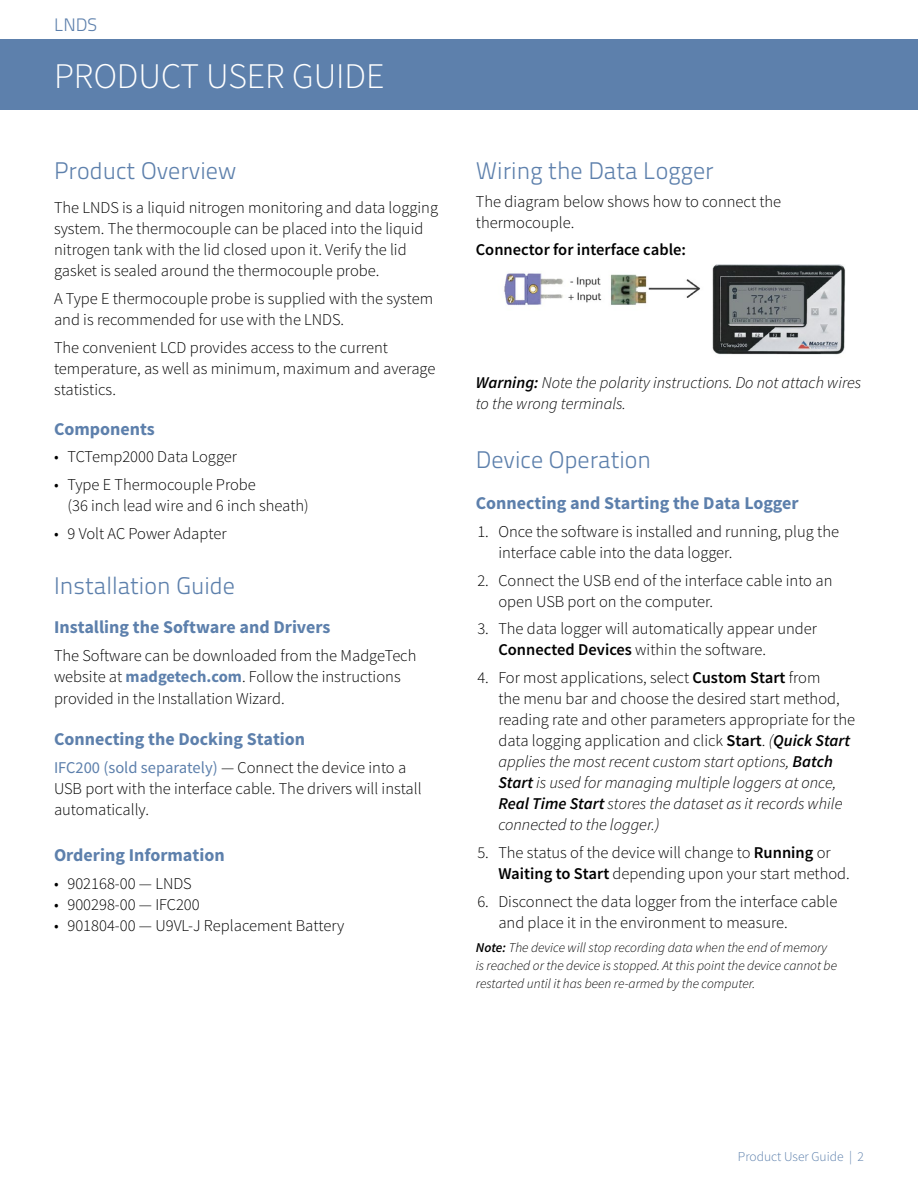
<style>
.page{position:relative;width:918px;height:1188px;background:#fff}
.page>*{position:absolute;margin:0;border:0;box-sizing:border-box;transform-origin:0 0}
.t1{font:300 36px "Source Sans Pro";color:#fff}
.t2{font:300 24px "Titillium Text 22 L";color:#5d80ac}
.t3{font:700 18px "Source Sans Pro";color:#5d80ac}
.t4{font:300 18px "Titillium Text 22 L";color:#5d80ac}
.t5{font:300 16.5px/21px "Source Sans Pro";color:#000}
.t6{font:italic 300 16.5px/21px "Source Sans Pro";color:#000}
.t7{font:600 16.5px "Source Sans Pro";color:#000}
.t8{font:italic 300 13.5px/18px "Source Sans Pro";color:#000}
.t9{font:300 13.5px "Source Sans Pro";color:#5d80ac}
.s1{font-weight:700;color:#5d80ac}
.s2{font-weight:400;color:#5d80ac}
.s3{font-weight:600}
.s4{font-style:italic}
.s5{font-weight:600;font-style:italic}
</style>
<div class="page">
<div style="left:0;top:39px;width:918px;height:71px;background:#5d80ac"></div>
<img style="left:504px;top:265px;width:342px;height:90px">
<p class="t4" style="left:54px;top:11px;width:45px">LNDS</p>
<h1 class="t1" style="left:54px;top:54px;width:332px">PRODUCT USER GUIDE</h1>
<h2 class="t2" style="left:54px;top:153px;width:184px">Product Overview</h2>
<p class="t5" style="left:54px;top:198px;width:386px">The LNDS is a liquid nitrogen monitoring and data logging system. The thermocouple can be placed into the liquid nitrogen tank with the lid closed upon it. Verify the lid gasket is sealed around the thermocouple probe.</p>
<p class="t5" style="left:54px;top:288px;width:381px">A Type E thermocouple probe is supplied with the system and is recommended for use with the LNDS.</p>
<p class="t5" style="left:54px;top:337px;width:383px">The convenient LCD provides access to the current temperature, as well as minimum, maximum and average statistics.</p>
<p class="t3" style="left:54px;top:417px;width:102px">Components</p>
<p class="t5" style="left:54px;top:447px;width:185px">• TCTemp2000 Data Logger</p>
<p class="t5" style="left:67px;top:474px;width:243px;text-indent:-13px">• Type E Thermocouple Probe<br>(36 inch lead wire and 6 inch sheath)</p>
<p class="t5" style="left:54px;top:523px;width:174px">• 9 Volt AC Power Adapter</p>
<h2 class="t2" style="left:54px;top:568px;width:183px">Installation Guide</h2>
<p class="t3" style="left:54px;top:616px;width:278px">Installing the Software and Drivers</p>
<p class="t5" style="left:54px;top:645px;width:364px">The Software can be downloaded from the MadgeTech website at <span class="s1">madgetech.com</span>. Follow the instructions provided in the Installation Wizard.</p>
<p class="t3" style="left:54px;top:727px;width:253px">Connecting the Docking Station</p>
<p class="t5" style="left:54px;top:757px;width:369px"><span class="s2">IFC200 (sold separately)</span> — Connect the device into a<br>USB port with the interface cable. The drivers will install automatically.</p>
<p class="t3" style="left:54px;top:844px;width:172px">Ordering Information</p>
<p class="t5" style="left:54px;top:873px;width:139px">• 902168-00 — LNDS</p>
<p class="t5" style="left:54px;top:894px;width:147px">• 900298-00 — IFC200</p>
<p class="t5" style="left:54px;top:915px;width:292px">• 901804-00 — U9VL-J Replacement Battery</p>
<h2 class="t2" style="left:476px;top:153px;width:239px">Wiring the Data Logger</h2>
<p class="t5" style="left:476px;top:191px;width:307px">The diagram below shows how to connect the thermocouple.</p>
<p class="t7" style="left:476px;top:240px;width:212px">Connector for interface cable:</p>
<p class="t6" style="left:476px;top:372px;width:387px"><span class="s3">Warning:</span> Note the polarity instructions. Do not attach wires to the wrong terminals.</p>
<h2 class="t2" style="left:476px;top:442px;width:177px">Device Operation</h2>
<p class="t3" style="left:476px;top:492px;width:324px">Connecting and Starting the Data Logger</p>
<p class="t5" style="left:498px;top:521px;width:342px;text-indent:-21px">1. Once the software is installed and running, plug the interface cable into the data logger.</p>
<p class="t5" style="left:498px;top:570px;width:336px;text-indent:-21px">2. Connect the USB end of the interface cable into an open USB port on the computer.</p>
<p class="t5" style="left:498px;top:619px;width:320px;text-indent:-21px">3. The data logger will automatically appear under<br><span class="s3">Connected Devices</span> within the software.</p>
<p class="t5" style="left:498px;top:667px;width:358px;text-indent:-21px">4. For most applications, select <span class="s3">Custom Start</span> from<br>the menu bar and choose the desired start method, reading rate and other parameters appropriate for the data logging application and click <span class="s3">Start</span>. <span class="s4">(</span><span class="s5">Quick Start </span><span class="s4">applies the most recent custom start options,</span> <span class="s5">Batch Start</span> <span class="s4">is used for managing multiple loggers at once, </span><span class="s5">Real Time Start</span> <span class="s4">stores the dataset as it records while connected to the logger.)</span></p>
<p class="t5" style="left:498px;top:842px;width:353px;text-indent:-21px">5. The status of the device will change to <span class="s3">Running</span> or<br><span class="s3">Waiting to Start</span> depending upon your start method.</p>
<p class="t5" style="left:498px;top:891px;width:341px;text-indent:-21px">6. Disconnect the data logger from the interface cable and place it in the environment to measure.</p>
<p class="t8" style="left:476px;top:939px;width:363px"><span class="s3">Note:</span> The device will stop recording data when the end of memory is reached or the device is stopped. At this point the device cannot be restarted until it has been re-armed by the computer.</p>
<p class="t9" style="left:738px;top:1148px;width:128px">Product User Guide | 2</p>
</div>
